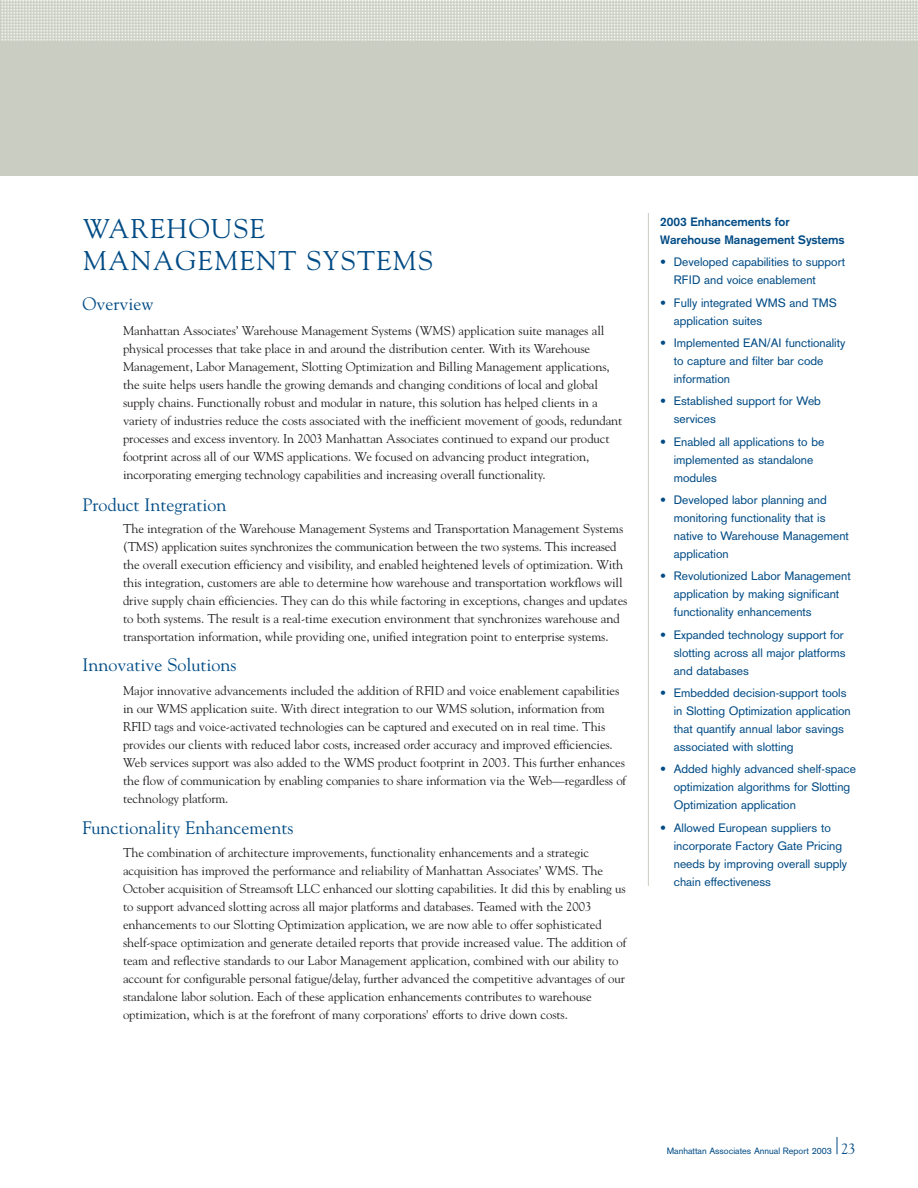
<style>
.page{position:relative;width:918px;height:1188px;background:#fff}
.page>*{position:absolute;margin:0;border:0;box-sizing:border-box;transform-origin:0 0}
.t1{font:27px/32.4px "Goudy";letter-spacing:.05em;color:#004b85}
.t2{font:18px "Goudy";color:#004b85}
.t3{font:12.75px/18px "Goudy";letter-spacing:-.01em;color:#231f20}
.t4{font:12px/18px "Akzidenz Grotesk";color:#004b85}
.t5{font:700 12px/18px "Akzidenz Grotesk";color:#004b85}
.t6{font:9px "Akzidenz Grotesk";color:#004b85}
.s1{font-family:"Goudy";font-size:15px}
</style>
<div class="page">
<div style="left:0;top:36px;width:918px;height:140px;background:#cacec2"></div>
<img style="left:0;top:0;width:918px;height:40px">
<svg style="left:837px;top:1137px;width:1px;height:17px"></svg>
<hr style="left:648px;top:213px;width:1px;height:673px;background:#cacec2">
<h1 class="t1" style="left:83px;top:214px;width:351px">WAREHOUSE<br>MANAGEMENT SYSTEMS</h1>
<p class="t5" style="left:660px;top:214px;width:186px">2003 Enhancements for<br>Warehouse Management Systems</p>
<p class="t4" style="left:674px;top:254px;width:173px;text-indent:-14px">• Developed capabilities to support<br>RFID and voice enablement</p>
<p class="t4" style="left:674px;top:295px;width:164px;text-indent:-14px">• Fully integrated WMS and TMS application suites</p>
<p class="t4" style="left:674px;top:335px;width:173px;text-indent:-14px">• Implemented EAN/AI functionality to capture and filter bar code information</p>
<p class="t4" style="left:674px;top:393px;width:149px;text-indent:-14px">• Established support for Web services</p>
<p class="t4" style="left:674px;top:434px;width:152px;text-indent:-14px">• Enabled all applications to be implemented as standalone modules</p>
<p class="t4" style="left:674px;top:492px;width:177px;text-indent:-14px">• Developed labor planning and monitoring functionality that is native to Warehouse Management application</p>
<p class="t4" style="left:674px;top:568px;width:178px;text-indent:-14px">• Revolutionized Labor Management application by making significant functionality enhancements</p>
<p class="t4" style="left:674px;top:627px;width:173px;text-indent:-14px">• Expanded technology support for slotting across all major platforms and databases</p>
<p class="t4" style="left:674px;top:685px;width:179px;text-indent:-14px">• Embedded decision-support tools in Slotting Optimization application that quantify annual labor savings associated with slotting</p>
<p class="t4" style="left:674px;top:761px;width:184px;text-indent:-14px">• Added highly advanced shelf-space optimization algorithms for Slotting<br>Optimization application</p>
<p class="t4" style="left:674px;top:820px;width:175px;text-indent:-14px">• Allowed European suppliers to incorporate Factory Gate Pricing needs by improving overall supply chain effectiveness</p>
<h2 class="t2" style="left:82px;top:296px;width:72px">Overview</h2>
<p class="t3" style="left:123px;top:322px;width:501px">Manhattan Associates’ Warehouse Management Systems (WMS) application suite manages all physical processes that take place in and around the distribution center. With its Warehouse Management, Labor Management, Slotting Optimization and Billing Management applications, the suite helps users handle the growing demands and changing conditions of local and global supply chains. Functionally robust and modular in nature, this solution has helped clients in a variety of industries reduce the costs associated with the inefficient movement of goods, redundant processes and excess inventory. In 2003 Manhattan Associates continued to expand our product footprint across all of our WMS applications. We focused on advancing product integration, incorporating emerging technology capabilities and increasing overall functionality.</p>
<h2 class="t2" style="left:82px;top:497px;width:146px">Product Integration</h2>
<p class="t3" style="left:123px;top:520px;width:506px">The integration of the Warehouse Management Systems and Transportation Management Systems (TMS) application suites synchronizes the communication between the two systems. This increased the overall execution efficiency and visibility, and enabled heightened levels of optimization. With this integration, customers are able to determine how warehouse and transportation workflows will drive supply chain efficiencies. They can do this while factoring in exceptions, changes and updates to both systems. The result is a real-time execution environment that synchronizes warehouse and transportation information, while providing one, unified integration point to enterprise systems.</p>
<h2 class="t2" style="left:82px;top:658px;width:155px">Innovative Solutions</h2>
<p class="t3" style="left:123px;top:682px;width:505px">Major innovative advancements included the addition of RFID and voice enablement capabilities in our WMS application suite. With direct integration to our WMS solution, information from RFID tags and voice-activated technologies can be captured and executed on in real time. This provides our clients with reduced labor costs, increased order accuracy and improved efficiencies.<br>Web services support was also added to the WMS product footprint in 2003. This further enhances the flow of communication by enabling companies to share information via the Web—regardless of technology platform.</p>
<h2 class="t2" style="left:82px;top:821px;width:212px">Functionality Enhancements</h2>
<p class="t3" style="left:123px;top:844px;width:505px">The combination of architecture improvements, functionality enhancements and a strategic acquisition has improved the performance and reliability of Manhattan Associates’ WMS. The October acquisition of Streamsoft LLC enhanced our slotting capabilities. It did this by enabling us to support advanced slotting across all major platforms and databases. Teamed with the 2003 enhancements to our Slotting Optimization application, we are now able to offer sophisticated shelf-space optimization and generate detailed reports that provide increased value. The addition of team and reflective standards to our Labor Management application, combined with our ability to account for configurable personal fatigue/delay, further advanced the competitive advantages of our standalone labor solution. Each of these application enhancements contributes to warehouse optimization, which is at the forefront of many corporations' efforts to drive down costs.</p>
<p class="t6" style="left:667px;top:1148px;width:191px">Manhattan Associates Annual Report 2003 <span class="s1">23</span></p>
</div>
